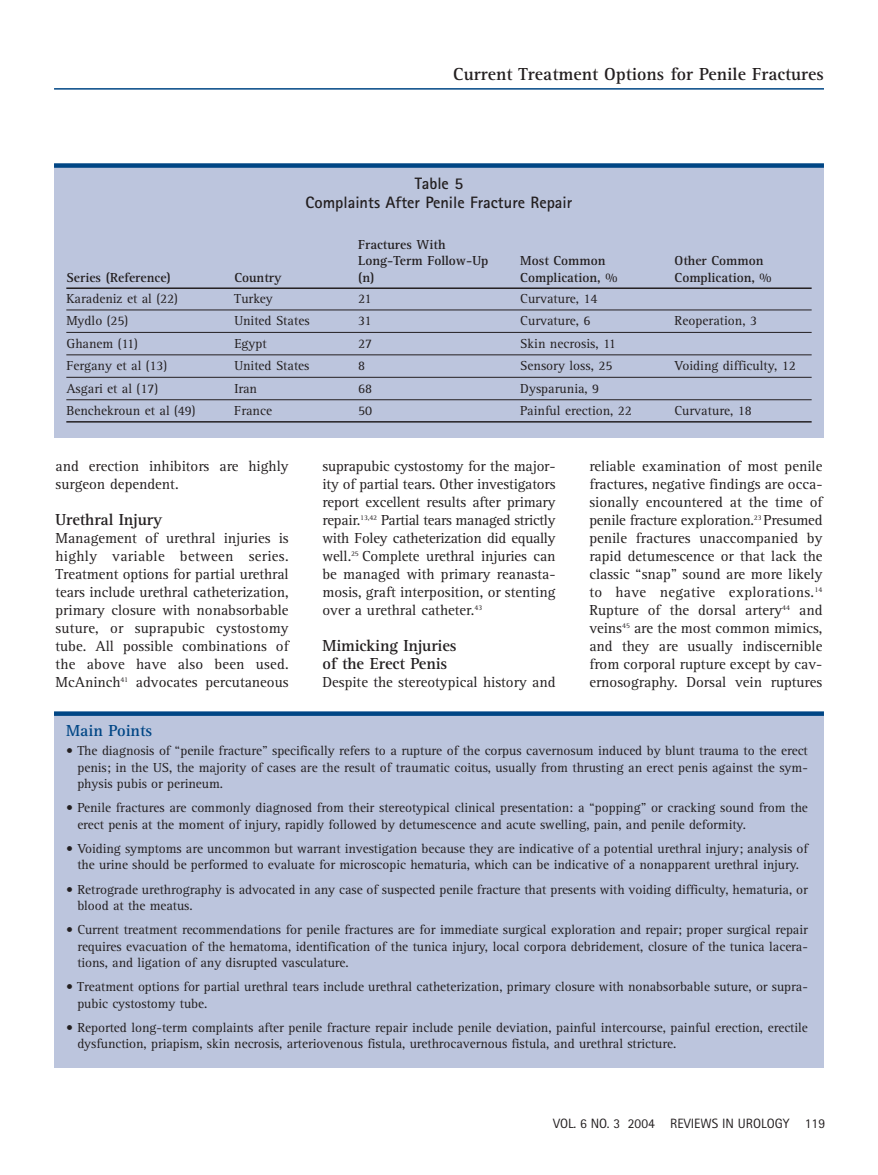
<style>
.page{position:relative;width:878px;height:1175px;background:#fff}
.page>*{position:absolute;margin:0;border:0;box-sizing:border-box;transform-origin:0 0}
.t1{font:700 18px "Rotis Serif";color:#231f20}
.t2{font:700 16.5px/18px "Rotis Serif";letter-spacing:-.01em;color:#231f20}
.t3{font:700 16.5px/19.5px "Rotis Sans Serif";color:#231f20;text-align:center}
.t4{font:700 16.5px "Rotis Serif";color:#004685}
.t5{font:15px/18px "Rotis Serif";color:#231f20;text-align:justify}
.t6{font:13.5px/16.5px "Rotis Serif";letter-spacing:-.005em;color:#231f20}
.t7{font:700 13.5px/16.5px "Rotis Serif";color:#231f20}
.t8{font:13.5px "Rotis Sans Serif";color:#231f20}
</style>
<div class="page">
<hr style="left:54px;top:88px;width:770px;height:2px;background:#004685">
<div style="left:54px;top:712px;width:770px;height:356px;background:#bcc5dd"></div>
<div style="left:54px;top:711px;width:770px;height:5px;background:#004685"></div>
<div style="left:54px;top:164px;width:770px;height:273px;background:#bcc5dd"></div>
<div style="left:54px;top:163px;width:770px;height:5px;background:#004685"></div>
<hr style="left:66px;top:287px;width:745px;height:2px;background:#231f20">
<hr style="left:66px;top:309px;width:745px;height:1px;background:#231f20">
<hr style="left:66px;top:332px;width:745px;height:1px;background:#231f20">
<hr style="left:66px;top:354px;width:745px;height:1px;background:#231f20">
<hr style="left:66px;top:377px;width:745px;height:1px;background:#231f20">
<hr style="left:66px;top:399px;width:745px;height:1px;background:#231f20">
<hr style="left:66px;top:421px;width:745px;height:1px;background:#231f20">
<h1 class="t1" style="left:453px;top:68px;width:372px">Current Treatment Options for Penile Fractures</h1>
<p class="t3" style="left:305px;top:175px;width:268px">Table 5<br>Complaints After Penile Fracture Repair</p>
<p class="t7" style="left:358px;top:237px;width:132px">Fractures With<br>Long-Term Follow-Up</p>
<p class="t7" style="left:520px;top:253px;width:87px">Most Common</p>
<p class="t7" style="left:674px;top:253px;width:90px">Other Common</p>
<p class="t7" style="left:66px;top:270px;width:106px">Series (Reference)</p>
<p class="t7" style="left:234px;top:270px;width:49px">Country</p>
<p class="t7" style="left:358px;top:270px;width:18px">(n)</p>
<p class="t7" style="left:520px;top:270px;width:99px">Complication, %</p>
<p class="t7" style="left:674px;top:270px;width:99px">Complication, %</p>
<p class="t6" style="left:66px;top:291px;width:113px">Karadeniz et al (22)</p>
<p class="t6" style="left:234px;top:291px;width:40px">Turkey</p>
<p class="t6" style="left:358px;top:291px;width:15px">21</p>
<p class="t6" style="left:520px;top:291px;width:79px">Curvature, 14</p>
<p class="t6" style="left:66px;top:314px;width:63px">Mydlo (25)</p>
<p class="t6" style="left:234px;top:314px;width:77px">United States</p>
<p class="t6" style="left:358px;top:314px;width:15px">31</p>
<p class="t6" style="left:520px;top:314px;width:72px">Curvature, 6</p>
<p class="t6" style="left:674px;top:314px;width:84px">Reoperation, 3</p>
<p class="t6" style="left:66px;top:336px;width:73px">Ghanem (11)</p>
<p class="t6" style="left:234px;top:336px;width:34px">Egypt</p>
<p class="t6" style="left:358px;top:336px;width:16px">27</p>
<p class="t6" style="left:520px;top:336px;width:97px">Skin necrosis, 11</p>
<p class="t6" style="left:66px;top:359px;width:103px">Fergany et al (13)</p>
<p class="t6" style="left:234px;top:359px;width:77px">United States</p>
<p class="t6" style="left:358px;top:359px;width:9px">8</p>
<p class="t6" style="left:520px;top:359px;width:94px">Sensory loss, 25</p>
<p class="t6" style="left:674px;top:359px;width:123px">Voiding difficulty, 12</p>
<p class="t6" style="left:66px;top:381px;width:93px">Asgari et al (17)</p>
<p class="t6" style="left:234px;top:381px;width:24px">Iran</p>
<p class="t6" style="left:358px;top:381px;width:16px">68</p>
<p class="t6" style="left:520px;top:381px;width:80px">Dysparunia, 9</p>
<p class="t6" style="left:66px;top:404px;width:131px">Benchekroun et al (49)</p>
<p class="t6" style="left:234px;top:404px;width:39px">France</p>
<p class="t6" style="left:358px;top:404px;width:16px">50</p>
<p class="t6" style="left:520px;top:404px;width:113px">Painful erection, 22</p>
<p class="t6" style="left:674px;top:404px;width:79px">Curvature, 18</p>
<p class="t5" style="left:56px;top:458px;width:234px">and erection inhibitors are highly surgeon dependent.</p>
<p class="t2" style="left:56px;top:512px;width:108px">Urethral Injury</p>
<p class="t5" style="left:56px;top:530px;width:235px">Management of urethral injuries is highly variable between series.<br>Treatment options for partial urethral tears include urethral catheterization, primary closure with nonabsorbable suture, or suprapubic cystostomy tube. All possible combinations of the above have also been used.<br>McAninch<sup>41</sup> advocates percutaneous</p>
<p class="t5" style="left:322px;top:458px;width:235px">suprapubic cystostomy for the major&shy;ity of partial tears. Other investigators report excellent results after primary repair.<sup>13,42</sup> Partial tears managed strictly with Foley catheterization did equally well.<sup>25</sup> Complete urethral injuries can be managed with primary reanasta&shy;mosis, graft interposition, or stenting over a urethral catheter.<sup>43</sup></p>
<p class="t2" style="left:322px;top:638px;width:136px">Mimicking Injuries of the Erect Penis</p>
<p class="t5" style="left:322px;top:674px;width:235px">Despite the stereotypical history and</p>
<p class="t5" style="left:589px;top:458px;width:235px">reliable examination of most penile fractures, negative findings are occa&shy;sionally encountered at the time of penile fracture exploration.<sup>23</sup> Presumed penile fractures unaccompanied by rapid detumescence or that lack the classic “snap” sound are more likely to have negative explorations.<sup>14<br></sup>Rupture of the dorsal artery<sup>44</sup> and veins<sup>45</sup> are the most common mimics, and they are usually indiscernible from corporal rupture except by cav&shy;ernosography. Dorsal vein ruptures</p>
<p class="t4" style="left:66px;top:724px;width:88px">Main Points</p>
<p class="t6" style="left:77px;top:743px;width:732px;text-align:justify;text-indent:-11px">• The diagnosis of “penile fracture” specifically refers to a rupture of the corpus cavernosum induced by blunt trauma to the erect penis; in the US, the majority of cases are the result of traumatic coitus, usually from thrusting an erect penis against the sym&shy;physis pubis or perineum.</p>
<p class="t6" style="left:77px;top:801px;width:732px;text-indent:-11px">• Penile fractures are commonly diagnosed from their stereotypical clinical presentation: a “popping” or cracking sound from the erect penis at the moment of injury, rapidly followed by detumescence and acute swelling, pain, and penile deformity.</p>
<p class="t6" style="left:66px;top:841px;width:743px;text-align:center">• Voiding symptoms are uncommon but warrant investigation because they are indicative of a potential urethral injury; analysis of the urine should be performed to evaluate for microscopic hematuria, which can be indicative of a nonapparent urethral injury.</p>
<p class="t6" style="left:77px;top:882px;width:732px;text-indent:-11px">• Retrograde urethrography is advocated in any case of suspected penile fracture that presents with voiding difficulty, hematuria, or blood at the meatus.</p>
<p class="t6" style="left:77px;top:922px;width:732px;text-align:justify;text-indent:-11px">• Current treatment recommendations for penile fractures are for immediate surgical exploration and repair; proper surgical repair requires evacuation of the hematoma, identification of the tunica injury, local corpora debridement, closure of the tunica lacera&shy;tions, and ligation of any disrupted vasculature.</p>
<p class="t6" style="left:77px;top:979px;width:732px;text-indent:-11px">• Treatment options for partial urethral tears include urethral catheterization, primary closure with nonabsorbable suture, or supra&shy;pubic cystostomy tube.</p>
<p class="t6" style="left:77px;top:1020px;width:732px;text-indent:-11px">• Reported long-term complaints after penile fracture repair include penile deviation, painful intercourse, painful erection, erectile dysfunction, priapism, skin necrosis, arteriovenous fistula, urethrocavernous fistula, and urethral stricture.</p>
<p class="t8" style="left:553px;top:1118px;width:273px">VOL. 6 NO. 3 2004 REVIEWS IN UROLOGY 119</p>
</div>
